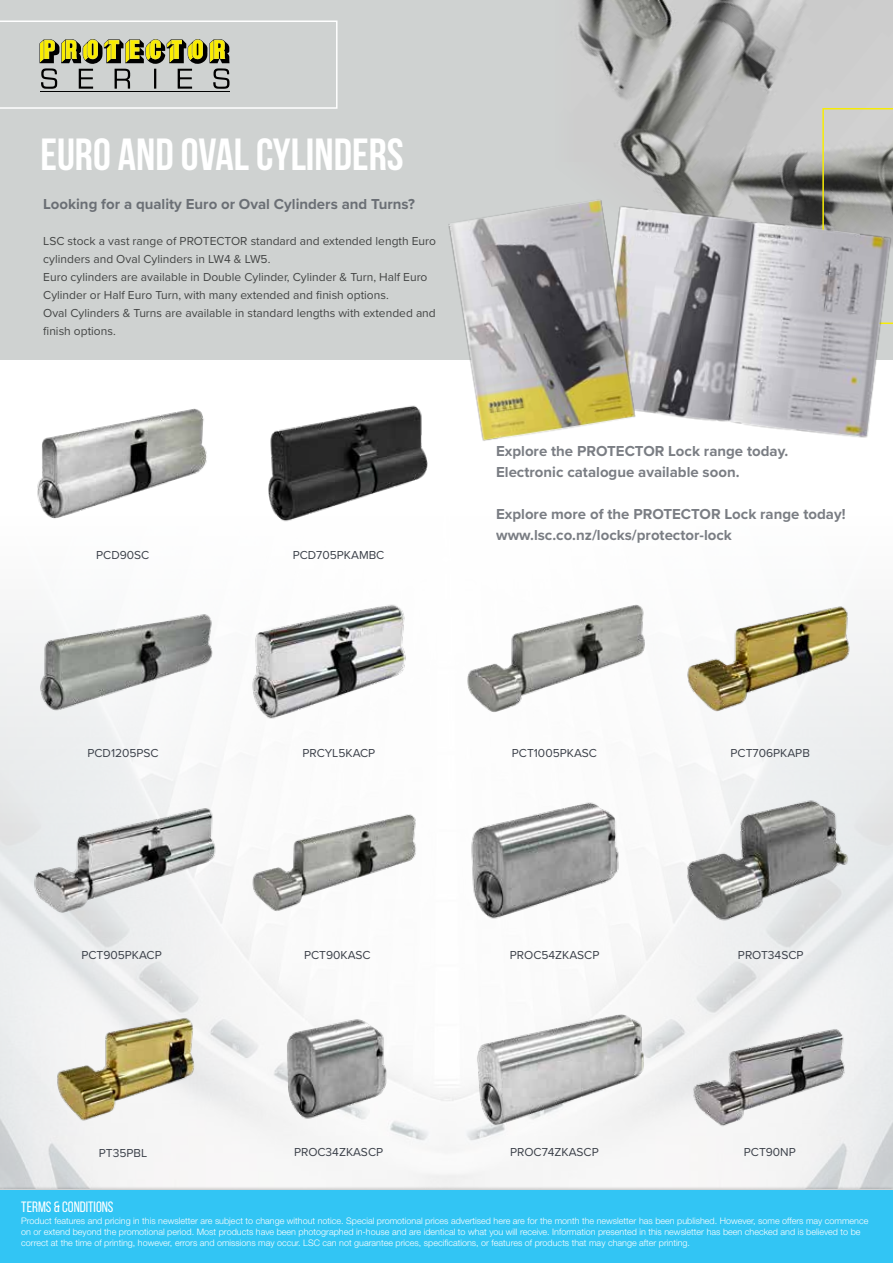
<style>
.page{position:relative;width:893px;height:1263px;background:#fff}
.page>*{position:absolute;margin:0;border:0;box-sizing:border-box;transform-origin:0 0}
.t1{font:700 45px "Bebas Neue";color:#fff}
.t2{font:700 15px/21px "Proxima Nova";color:#3b4049}
.t3{font:15px "Bebas Neue";color:#fff}
.t4{font:12px/18px "Proxima Nova";color:#000101}
.t5{font:12px "Proxima Nova";color:#3b4049}
.t6{font:300 9px/10.8px "Helvetica Neue LT Std";color:#fff}
</style>
<div class="page">
<img style="left:580px;top:0;width:313px;height:162px">
<div style="left:0;top:0;width:580px;height:359px;background:#cfd2d1"></div>
<svg style="left:580px;top:162px;width:242px;height:40px"></svg>
<img style="left:0;top:620px;width:893px;height:565px">
<img style="left:37px;top:408px;width:170px;height:111px">
<img style="left:268px;top:405px;width:160px;height:117px">
<img style="left:38px;top:614px;width:179px;height:113px">
<img style="left:464px;top:604px;width:184px;height:119px">
<img style="left:453px;top:794px;width:199px;height:132px">
<img style="left:669px;top:794px;width:203px;height:132px">
<img style="left:237px;top:604px;width:199px;height:123px">
<img style="left:671px;top:606px;width:196px;height:118px">
<img style="left:26px;top:794px;width:196px;height:132px">
<img style="left:249px;top:794px;width:176px;height:132px">
<svg style="left:0;top:21px;width:338px;height:88px"></svg>
<svg style="left:822px;top:108px;width:71px;height:94px"></svg>
<img style="left:640px;top:202px;width:253px;height:236px">
<img style="left:446px;top:194px;width:194px;height:247px">
<svg style="left:0;top:1185px;width:893px;height:5px"></svg>
<div style="left:0;top:1190px;width:893px;height:73px;background:#32c5f4"></div>
<img style="left:41px;top:992px;width:170px;height:131px">
<img style="left:237px;top:991px;width:203px;height:132px">
<img style="left:453px;top:1003px;width:203px;height:132px">
<img style="left:685px;top:1002px;width:168px;height:131px">
<h1 class="t1" style="left:40px;top:130px;width:365px">EURO AND OVAL CYLINDERS</h1>
<h2 class="t2" style="left:43px;top:193px;width:373px">Looking for a quality Euro or Oval Cylinders and Turns?</h2>
<p class="t4" style="left:43px;top:231px;width:394px">LSC stock a vast range of PROTECTOR standard and extended length Euro cylinders and Oval Cylinders in LW4 &amp; LW5.<br>Euro cylinders are available in Double Cylinder, Cylinder &amp; Turn, Half Euro Cylinder or Half Euro Turn, with many extended and finish options.<br>Oval Cylinders &amp; Turns are available in standard lengths with extended and finish options.</p>
<h3 class="t5" style="left:96px;top:546px;width:55px">PCD90SC</h3>
<h3 class="t5" style="left:293px;top:546px;width:93px">PCD705PKAMBC</h3>
<h2 class="t2" style="left:496px;top:440px;width:294px">Explore the PROTECTOR Lock range today.<br>Electronic catalogue available soon.</h2>
<h2 class="t2" style="left:496px;top:503px;width:351px">Explore more of the PROTECTOR Lock range today! www.lsc.co.nz/locks/protector-lock</h2>
<h3 class="t5" style="left:87px;top:744px;width:73px">PCD1205PSC</h3>
<h3 class="t5" style="left:302px;top:744px;width:74px">PRCYL5KACP</h3>
<h3 class="t5" style="left:730px;top:744px;width:81px">PCT706PKAPB</h3>
<h3 class="t5" style="left:512px;top:744px;width:86px">PCT1005PKASC</h3>
<h3 class="t5" style="left:81px;top:946px;width:82px">PCT905PKACP</h3>
<h3 class="t5" style="left:304px;top:946px;width:68px">PCT90KASC</h3>
<h3 class="t5" style="left:510px;top:946px;width:91px">PROC54ZKASCP</h3>
<h3 class="t5" style="left:738px;top:946px;width:67px">PROT34SCP</h3>
<h3 class="t5" style="left:99px;top:1144px;width:50px">PT35PBL</h3>
<h3 class="t5" style="left:294px;top:1143px;width:91px">PROC34ZKASCP</h3>
<h3 class="t5" style="left:510px;top:1143px;width:90px">PROC74ZKASCP</h3>
<h3 class="t5" style="left:744px;top:1143px;width:53px">PCT90NP</h3>
<h2 class="t3" style="left:21px;top:1199px;width:94px">TERMS &amp; CONDITIONS</h2>
<p class="t6" style="left:21px;top:1215px;width:849px">Product features and pricing in this newsletter are subject to change without notice. Special promotional prices advertised here are for the month the newsletter has been published. However, some offers may commence on or extend beyond the promotional period. Most products have been photographed in-house and are identical to what you will receive. Information presented in this newsletter has been checked and is believed to be correct at the time of printing, however, errors and omissions may occur. LSC can not guarantee prices, specifications, or features of products that may change after printing.</p>
</div>
